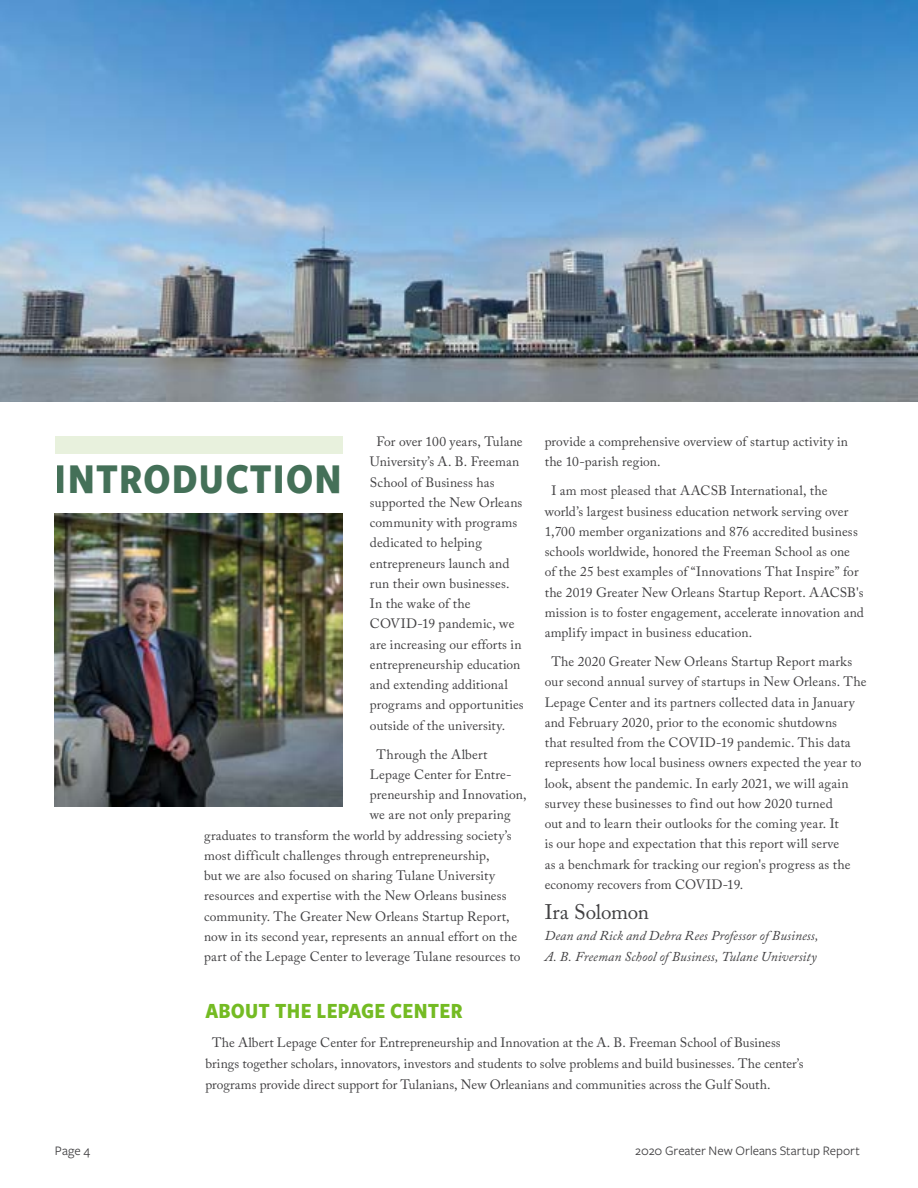
<style>
.page{position:relative;width:918px;height:1188px;background:#fff}
.page>*{position:absolute;margin:0;border:0;box-sizing:border-box;transform-origin:0 0}
.t1{font:700 44.1px "Freight Sans Cnd Pro";letter-spacing:.02em;color:#447058}
.t2{font:700 22.5px "Freight Sans Cnd Pro";letter-spacing:.01em;color:#74bb23}
.t3{font:21px "Adobe Caslon Pro";letter-spacing:-.015em;color:#414042}
.t4{font:13.5px/20.2px "Adobe Caslon Pro";letter-spacing:.01em;color:#414042}
.t5{font:italic 13.5px/21px "Adobe Caslon Pro";letter-spacing:.01em;color:#414042}
.t6{font:13.5px "Freight Sans Pro";color:#414042}
</style>
<div class="page">
<img style="left:0;top:0;width:918px;height:402px">
<img style="left:55px;top:514px;width:287px;height:292px">
<div style="left:55px;top:436px;width:287px;height:18px;background:#e8f1dd"></div>
<p class="t4" style="left:370px;top:431px;width:155px;text-indent:7px">For over 100 years, Tulane<br>University’s A. B. Freeman<br>School of Business has supported the New Orleans community with programs dedicated to helping entrepreneurs launch and run their own businesses.<br>In the wake of the<br>COVID-19 pandemic, we are increasing our efforts in entrepreneurship education and extending additional programs and opportunities outside of the university.</p>
<p class="t4" style="left:377px;top:744px;width:112px">Through the Albert</p>
<p class="t4" style="left:370px;top:764px;width:143px">Lepage Center for Entre-</p>
<p class="t4" style="left:370px;top:784px;width:158px">preneurship and Innovation,</p>
<p class="t4" style="left:370px;top:805px;width:142px">we are not only preparing</p>
<p class="t4" style="left:204px;top:825px;width:309px">graduates to transform the world by addressing society’s</p>
<p class="t4" style="left:204px;top:845px;width:287px">most difficult challenges through entrepreneurship,</p>
<p class="t4" style="left:204px;top:865px;width:292px">but we are also focused on sharing Tulane University</p>
<p class="t4" style="left:204px;top:886px;width:304px">resources and expertise with the New Orleans business</p>
<p class="t4" style="left:204px;top:906px;width:307px">community. The Greater New Orleans Startup Report,</p>
<p class="t4" style="left:204px;top:926px;width:314px">now in its second year, represents an annual effort on the</p>
<p class="t4" style="left:204px;top:946px;width:318px">part of the Lepage Center to leverage Tulane resources to</p>
<h1 class="t1" style="left:55px;top:448px;width:288px">INTRODUCTION</h1>
<p class="t4" style="left:545px;top:431px;width:305px">provide a comprehensive overview of startup activity in the 10-parish region.</p>
<p class="t4" style="left:545px;top:481px;width:321px;text-indent:7px">I am most pleased that AACSB International, the world’s largest business education network serving over 1,700 member organizations and 876 accredited business schools worldwide, honored the Freeman School as one of the 25 best examples of “Innovations That Inspire” for the 2019 Greater New Orleans Startup Report. AACSB's mission is to foster engagement, accelerate innovation and amplify impact in business education.</p>
<p class="t4" style="left:545px;top:651px;width:323px;text-indent:7px">The 2020 Greater New Orleans Startup Report marks our second annual survey of startups in New Orleans. The Lepage Center and its partners collected data in January and February 2020, prior to the economic shutdowns<br>that resulted from the COVID-19 pandemic. This data represents how local business owners expected the year to look, absent the pandemic. In early 2021, we will again survey these businesses to find out how 2020 turned<br>out and to learn their outlooks for the coming year. It<br>is our hope and expectation that this report will serve<br>as a benchmark for tracking our region's progress as the economy recovers from COVID-19.</p>
<h3 class="t3" style="left:545px;top:900px;width:106px">Ira Solomon</h3>
<p class="t5" style="left:545px;top:925px;width:275px">Dean and Rick and Debra Rees Professor of Business,<br>A. B. Freeman School of Business, Tulane University</p>
<h2 class="t2" style="left:205px;top:995px;width:259px">ABOUT THE LEPAGE CENTER</h2>
<p class="t4" style="left:205px;top:1031px;width:600px;line-height:21px;text-indent:7px">The Albert Lepage Center for Entrepreneurship and Innovation at the A. B. Freeman School of Business brings together scholars, innovators, investors and students to solve problems and build businesses. The center’s programs provide direct support for Tulanians, New Orleanians and communities across the Gulf South.</p>
<p class="t6" style="left:55px;top:1142px;width:37px">Page 4</p>
<p class="t6" style="left:635px;top:1142px;width:226px">2020 Greater New Orleans Startup Report</p>
</div>
